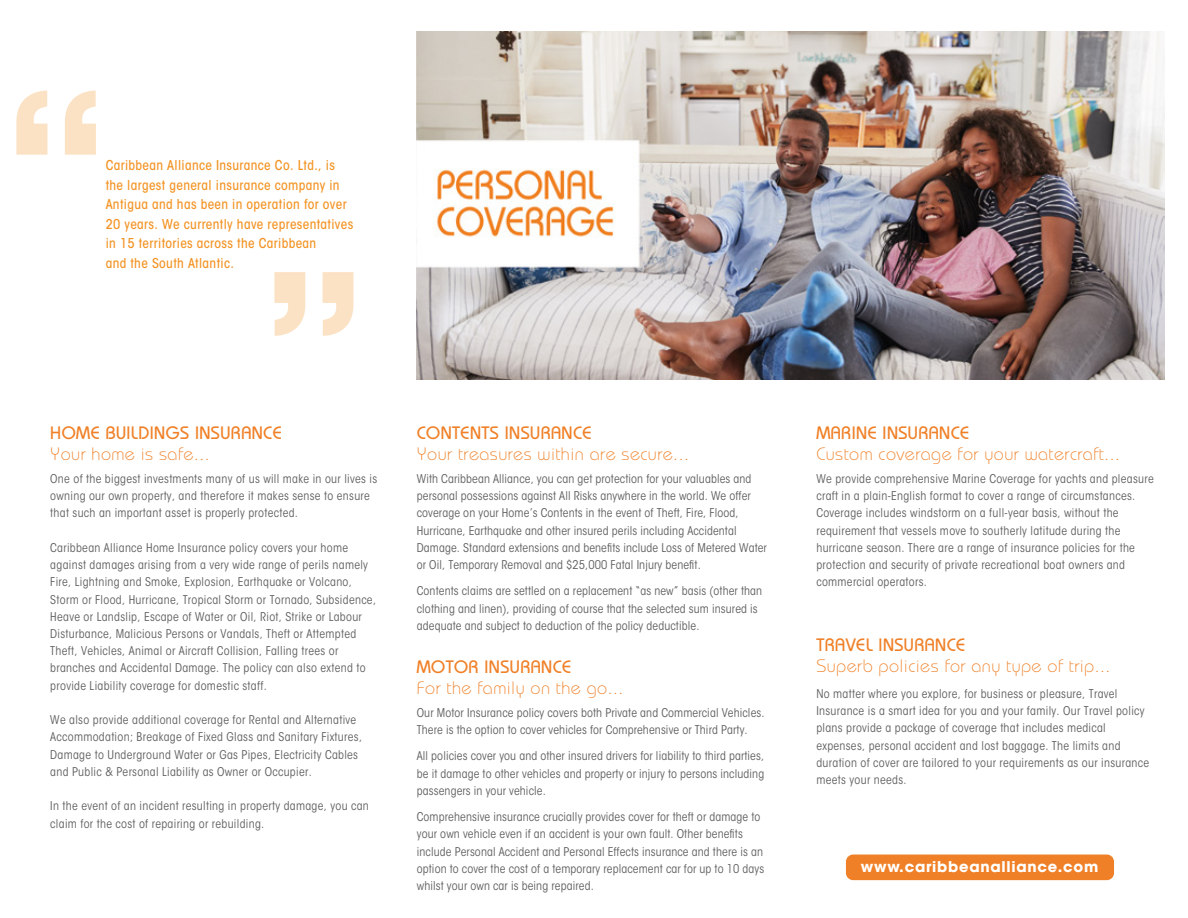
<style>
.page{position:relative;width:1188px;height:918px;background:#fff}
.page>*{position:absolute;margin:0;border:0;box-sizing:border-box;transform-origin:0 0}
.t1{font:600 234px "Avant Garde";color:#f39323}
.t2{font:600 232.5px "Avant Garde";color:#f39323}
.t3{font:300 18px "Bauhaus Std";letter-spacing:.025em;color:#f08027}
.t4{font:500 18px "Bauhaus Std";letter-spacing:.025em;color:#f08027}
.t5{font:700 14.7px "ITC Avant Garde Std";letter-spacing:.05em;color:#fff}
.t6{font:500 condensed 13.5px/19.5px "ITC Avant Garde Std";letter-spacing:.025em;color:#f39323}
.t7{font:condensed 12px/17.2px "ITC Avant Garde Std";letter-spacing:.025em;color:#5f5e5e}
</style>
<div class="page">
<img style="left:417px;top:32px;width:747px;height:347px">
<div style="left:846px;top:855px;width:268px;height:25px;background:#f08027;border-radius:7px"></div>
<h1 class="t1" style="left:0;top:25px;width:114px">“</h1>
<p class="t6" style="left:106px;top:156px;width:249px">Caribbean Alliance Insurance Co. Ltd., is the largest general insurance company in Antigua and has been in operation for over 20 years. We currently have representatives in 15 territories across the Caribbean</p>
<p class="t6" style="left:106px;top:253px;width:130px">and the South Atlantic.</p>
<h2 class="t2" style="left:370px;top:401px;width:113px;rotate:-180deg">“</h2>
<h3 class="t4" style="left:50px;top:422px;width:233px">HOME BUILDINGS INSURANCE</h3>
<h3 class="t3" style="left:50px;top:443px;width:161px">Your home is safe...</h3>
<p class="t7" style="left:50px;top:470px;width:328px">One of the biggest investments many of us will make in our lives is owning our own property, and therefore it makes sense to ensure that such an important asset is properly protected.</p>
<p class="t7" style="left:50px;top:539px;width:327px">Caribbean Alliance Home Insurance policy covers your home against damages arising from a very wide range of perils namely Fire, Lightning and Smoke, Explosion, Earthquake or Volcano, Storm or Flood, Hurricane, Tropical Storm or Tornado, Subsidence, Heave or Landslip, Escape of Water or Oil, Riot, Strike or Labour Disturbance, Malicious Persons or Vandals, Theft or Attempted Theft, Vehicles, Animal or Aircraft Collision, Falling trees or branches and Accidental Damage. The policy can also extend to provide Liability coverage for domestic staff.</p>
<p class="t7" style="left:50px;top:711px;width:313px">We also provide additional coverage for Rental and Alternative Accommodation; Breakage of Fixed Glass and Sanitary Fixtures, Damage to Underground Water or Gas Pipes, Electricity Cables and Public &amp; Personal Liability as Owner or Occupier.</p>
<p class="t7" style="left:50px;top:798px;width:320px">In the event of an incident resulting in property damage, you can claim for the cost of repairing or rebuilding.</p>
<h3 class="t4" style="left:417px;top:422px;width:176px">CONTENTS INSURANCE</h3>
<h3 class="t3" style="left:417px;top:443px;width:274px">Your treasures within are secure...</h3>
<p class="t7" style="left:417px;top:470px;width:352px">With Caribbean Alliance, you can get protection for your valuables and personal possessions against All Risks anywhere in the world. We offer coverage on your Home’s Contents in the event of Theft, Fire, Flood, Hurricane, Earthquake and other insured perils including Accidental Damage. Standard extensions and benefits include Loss of Metered Water or Oil, Temporary Removal and $25,000 Fatal Injury benefit.</p>
<p class="t7" style="left:417px;top:582px;width:347px">Contents claims are settled on a replacement “as new” basis (other than clothing and linen), providing of course that the selected sum insured is adequate and subject to deduction of the policy deductible.</p>
<h3 class="t4" style="left:417px;top:656px;width:156px">MOTOR INSURANCE</h3>
<h3 class="t3" style="left:417px;top:677px;width:208px">For the family on the go...</h3>
<p class="t7" style="left:417px;top:704px;width:349px">Our Motor Insurance policy covers both Private and Commercial Vehicles.<br>There is the option to cover vehicles for Comprehensive or Third Party.</p>
<p class="t7" style="left:417px;top:748px;width:349px;text-align:justify">All policies cover you and other insured drivers for liability to third parties, be it damage to other vehicles and property or injury to persons including passengers in your vehicle.</p>
<p class="t7" style="left:417px;top:808px;width:349px">Comprehensive insurance crucially provides cover for theft or damage to your own vehicle even if an accident is your own fault. Other benefits include Personal Accident and Personal Effects insurance and there is an option to cover the cost of a temporary replacement car for up to 10 days whilst your own car is being repaired.</p>
<h3 class="t4" style="left:816px;top:422px;width:154px">MARINE INSURANCE</h3>
<h3 class="t3" style="left:816px;top:443px;width:305px">Custom coverage for your watercraft...</h3>
<p class="t7" style="left:816px;top:470px;width:339px">We provide comprehensive Marine Coverage for yachts and pleasure craft in a plain-English format to cover a range of circumstances.<br>Coverage includes windstorm on a full-year basis, without the requirement that vessels move to southerly latitude during the hurricane season. There are a range of insurance policies for the protection and security of private recreational boat owners and commercial operators.</p>
<h3 class="t4" style="left:816px;top:634px;width:150px">TRAVEL INSURANCE</h3>
<h3 class="t3" style="left:816px;top:655px;width:296px">Superb policies for any type of trip...</h3>
<p class="t7" style="left:816px;top:685px;width:334px">No matter where you explore, for business or pleasure, Travel Insurance is a smart idea for you and your family. Our Travel policy plans provide a package of coverage that includes medical expenses, personal accident and lost baggage. The limits and duration of cover are tailored to your requirements as our insurance meets your needs.</p>
<p class="t5" style="left:861px;top:857px;width:239px">www.caribbeanalliance.com</p>
</div>
